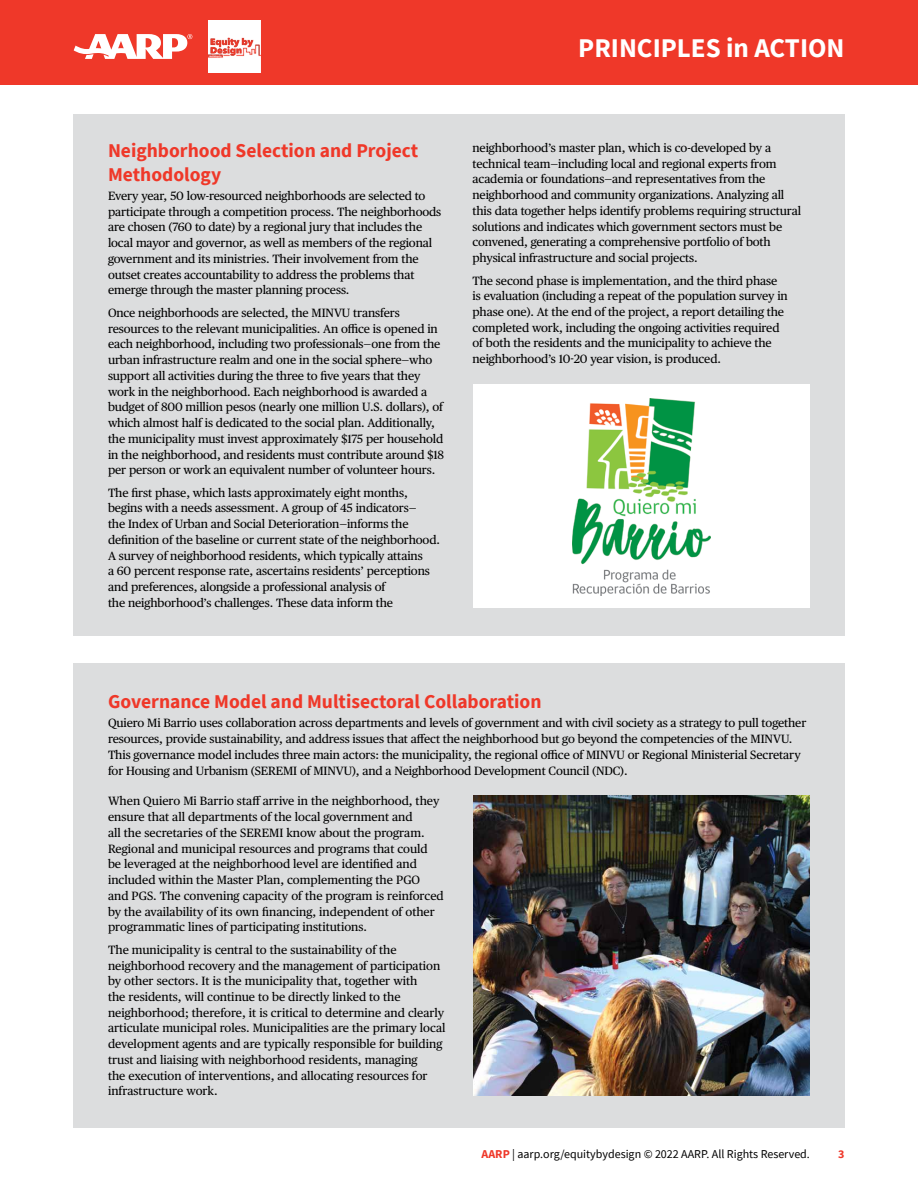
<style>
.page{position:relative;width:918px;height:1188px;background:#fff}
.page>*{position:absolute;margin:0;border:0;box-sizing:border-box;transform-origin:0 0}
.t1{font:700 27px "Source Sans Pro";color:#fff}
.t2{font:700 19.5px/23.4px "Source Sans Pro";color:#ef3829}
.t3{font:12px/15.8px "Publico Text";letter-spacing:-.01em;color:#000}
.t4{font:12px "Source Sans Pro";color:#000}
.t5{font:700 12px "Source Sans Pro";color:#ef3829}
.s1{font-weight:700;color:#ef3829}
</style>
<div class="page">
<div style="left:0;top:0;width:918px;height:85px;background:#ef3829"></div>
<svg style="left:74px;top:34px;width:118px;height:25px"></svg>
<img style="left:209px;top:21px;width:52px;height:51px">
<div style="left:73px;top:115px;width:772px;height:521px;background:#dcddde"></div>
<div style="left:73px;top:663px;width:772px;height:464px;background:#dcddde"></div>
<div style="left:473px;top:384px;width:337px;height:224px;background:#fff"></div>
<img style="left:572px;top:399px;width:139px;height:197px">
<img style="left:473px;top:795px;width:337px;height:301px">
<h1 class="t1" style="left:578px;top:29px;width:268px">PRINCIPLES in ACTION</h1>
<h2 class="t2" style="left:108px;top:139px;width:312px">Neighborhood Selection and Project<br>Methodology</h2>
<p class="t3" style="left:108px;top:187px;width:335px">Every year, 50 low-resourced neighborhoods are selected to participate through a competition process. The neighborhoods are chosen (760 to date) by a regional jury that includes the local mayor and governor, as well as members of the regional government and its ministries. Their involvement from the outset creates accountability to address the problems that emerge through the master planning process.</p>
<p class="t3" style="left:108px;top:304px;width:338px">Once neighborhoods are selected, the MINVU transfers resources to the relevant municipalities. An office is opened in each neighborhood, including two professionals—one from the urban infrastructure realm and one in the social sphere—who support all activities during the three to five years that they work in the neighborhood. Each neighborhood is awarded a budget of 800 million pesos (nearly one million U.S. dollars), of which almost half is dedicated to the social plan. Additionally, the municipality must invest approximately $175 per household in the neighborhood, and residents must contribute around $18 per person or work an equivalent number of volunteer hours.</p>
<p class="t3" style="left:108px;top:484px;width:333px">The first phase, which lasts approximately eight months, begins with a needs assessment. A group of 45 indicators—<br>the Index of Urban and Social Deterioration—informs the definition of the baseline or current state of the neighborhood.<br>A survey of neighborhood residents, which typically attains<br>a 60 percent response rate, ascertains residents’ perceptions and preferences, alongside a professional analysis of<br>the neighborhood’s challenges. These data inform the</p>
<p class="t3" style="left:472px;top:139px;width:330px">neighborhood’s master plan, which is co-developed by a technical team—including local and regional experts from academia or foundations—and representatives from the neighborhood and community organizations. Analyzing all this data together helps identify problems requiring structural solutions and indicates which government sectors must be convened, generating a comprehensive portfolio of both physical infrastructure and social projects.</p>
<p class="t3" style="left:472px;top:272px;width:317px">The second phase is implementation, and the third phase is evaluation (including a repeat of the population survey in phase one). At the end of the project, a report detailing the completed work, including the ongoing activities required of both the residents and the municipality to achieve the neighborhood’s 10-20 year vision, is produced.</p>
<h2 class="t2" style="left:108px;top:690px;width:435px">Governance Model and Multisectoral Collaboration</h2>
<p class="t3" style="left:108px;top:715px;width:700px">Quiero Mi Barrio uses collaboration across departments and levels of government and with civil society as a strategy to pull together resources, provide sustainability, and address issues that affect the neighborhood but go beyond the competencies of the MINVU.<br>This governance model includes three main actors: the municipality, the regional office of MINVU or Regional Ministerial Secretary for Housing and Urbanism (SEREMI of MINVU), and a Neighborhood Development Council (NDC).</p>
<p class="t3" style="left:108px;top:793px;width:337px">When Quiero Mi Barrio staff arrive in the neighborhood, they ensure that all departments of the local government and<br>all the secretaries of the SEREMI know about the program.<br>Regional and municipal resources and programs that could be leveraged at the neighborhood level are identified and included within the Master Plan, complementing the PGO<br>and PGS. The convening capacity of the program is reinforced by the availability of its own financing, independent of other programmatic lines of participating institutions.</p>
<p class="t3" style="left:108px;top:941px;width:339px">The municipality is central to the sustainability of the neighborhood recovery and the management of participation by other sectors. It is the municipality that, together with<br>the residents, will continue to be directly linked to the neighborhood; therefore, it is critical to determine and clearly articulate municipal roles. Municipalities are the primary local development agents and are typically responsible for building trust and liaising with neighborhood residents, managing<br>the execution of interventions, and allocating resources for infrastructure work.</p>
<p class="t4" style="left:482px;top:1147px;width:330px"><span class="s1">AARP</span> | aarp.org/equitybydesign © 2022 AARP. All Rights Reserved.</p>
<p class="t5" style="left:838px;top:1146px;width:8px">3</p>
</div>
